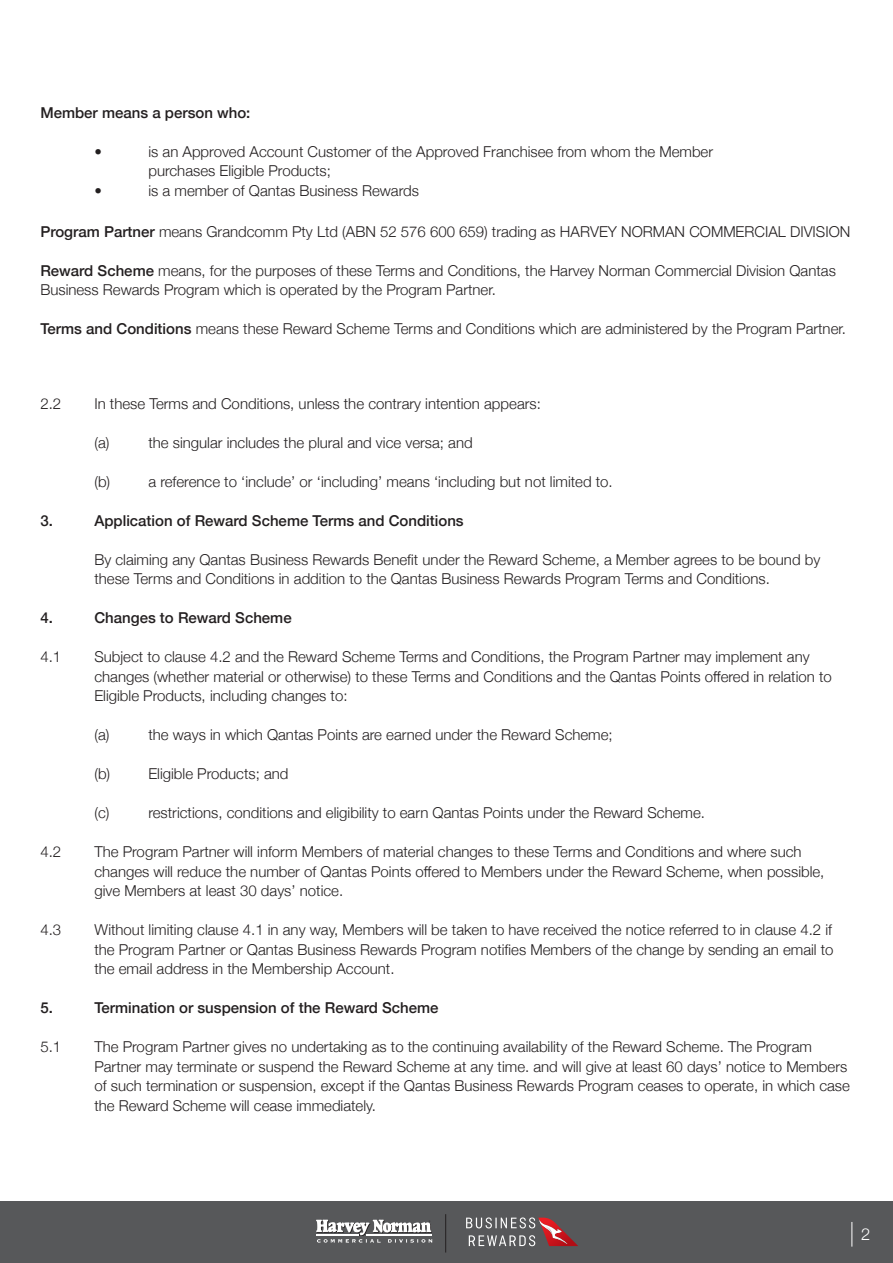
<style>
.page{position:relative;width:893px;height:1263px;background:#fff}
.page>*{position:absolute;margin:0;border:0;box-sizing:border-box;transform-origin:0 0}
.t1{font:300 16.5px "Helvetica Neue";color:#fff}
.t2{font:300 15px/19.5px "Helvetica Neue";color:#231f20}
.t3{font:500 15px "Helvetica Neue";color:#231f20}
.s1{font-weight:500}
</style>
<div class="page">
<div style="left:0;top:1201px;width:893px;height:62px;background:#57585a"></div>
<svg style="left:851px;top:1222px;width:1px;height:24px"></svg>
<svg style="left:316px;top:1219px;width:116px;height:24px"></svg>
<hr style="left:445px;top:1214px;width:1px;height:38px;background:#231f20">
<svg style="left:466px;top:1217px;width:101px;height:29px"></svg>
<p class="t3" style="left:40px;top:100px;width:212px">Member means a person who:</p>
<p class="t2" style="left:94px;top:141px;width:9px">•</p>
<p class="t2" style="left:148px;top:141px;width:566px">is an Approved Account Customer of the Approved Franchisee from whom the Member purchases Eligible Products;</p>
<p class="t2" style="left:94px;top:180px;width:9px">•</p>
<p class="t2" style="left:148px;top:180px;width:272px">is a member of Qantas Business Rewards</p>
<p class="t2" style="left:40px;top:221px;width:811px"><span class="s1">Program Partner</span> means Grandcomm Pty Ltd (ABN 52 576 600 659) trading as HARVEY NORMAN COMMERCIAL DIVISION</p>
<p class="t2" style="left:40px;top:260px;width:797px"><span class="s1">Reward Scheme</span> means, for the purposes of these Terms and Conditions, the Harvey Norman Commercial Division Qantas<br>Business Rewards Program which is operated by the Program Partner.</p>
<p class="t2" style="left:40px;top:318px;width:807px"><span class="s1">Terms and Conditions</span> means these Reward Scheme Terms and Conditions which are administered by the Program Partner.</p>
<p class="t2" style="left:40px;top:393px;width:22px">2.2</p>
<p class="t2" style="left:94px;top:393px;width:448px">In these Terms and Conditions, unless the contrary intention appears:</p>
<p class="t2" style="left:94px;top:432px;width:17px">(a)</p>
<p class="t2" style="left:148px;top:432px;width:326px">the singular includes the plural and vice versa; and</p>
<p class="t2" style="left:94px;top:471px;width:17px">(b)</p>
<p class="t2" style="left:148px;top:471px;width:466px">a reference to ‘include’ or ‘including’ means ‘including but not limited to.</p>
<p class="t3" style="left:40px;top:508px;width:14px">3.</p>
<p class="t3" style="left:94px;top:508px;width:371px">Application of Reward Scheme Terms and Conditions</p>
<p class="t2" style="left:94px;top:549px;width:727px">By claiming any Qantas Business Rewards Benefit under the Reward Scheme, a Member agrees to be bound by these Terms and Conditions in addition to the Qantas Business Rewards Program Terms and Conditions.</p>
<p class="t3" style="left:40px;top:606px;width:14px">4.</p>
<p class="t3" style="left:94px;top:606px;width:199px">Changes to Reward Scheme</p>
<p class="t2" style="left:40px;top:646px;width:22px">4.1</p>
<p class="t2" style="left:94px;top:646px;width:739px">Subject to clause 4.2 and the Reward Scheme Terms and Conditions, the Program Partner may implement any changes (whether material or otherwise) to these Terms and Conditions and the Qantas Points offered in relation to<br>Eligible Products, including changes to:</p>
<p class="t2" style="left:94px;top:724px;width:17px">(a)</p>
<p class="t2" style="left:148px;top:724px;width:466px">the ways in which Qantas Points are earned under the Reward Scheme;</p>
<p class="t2" style="left:94px;top:763px;width:17px">(b)</p>
<p class="t2" style="left:148px;top:763px;width:142px">Eligible Products; and</p>
<p class="t2" style="left:94px;top:802px;width:17px">(c)</p>
<p class="t2" style="left:148px;top:802px;width:558px">restrictions, conditions and eligibility to earn Qantas Points under the Reward Scheme.</p>
<p class="t2" style="left:40px;top:841px;width:22px">4.2</p>
<p class="t2" style="left:94px;top:841px;width:732px">The Program Partner will inform Members of material changes to these Terms and Conditions and where such changes will reduce the number of Qantas Points offered to Members under the Reward Scheme, when possible, give Members at least 30 days’ notice.</p>
<p class="t2" style="left:40px;top:919px;width:22px">4.3</p>
<p class="t2" style="left:94px;top:919px;width:741px;text-align:justify">Without limiting clause 4.1 in any way, Members will be taken to have received the notice referred to in clause 4.2 if the Program Partner or Qantas Business Rewards Program notifies Members of the change by sending an email to the email address in the Membership Account.</p>
<p class="t3" style="left:40px;top:996px;width:14px">5.</p>
<p class="t3" style="left:94px;top:996px;width:346px">Termination or suspension of the Reward Scheme</p>
<p class="t2" style="left:40px;top:1036px;width:22px">5.1</p>
<p class="t2" style="left:94px;top:1036px;width:719px">The Program Partner gives no undertaking as to the continuing availability of the Reward Scheme. The Program</p>
<p class="t2" style="left:94px;top:1056px;width:757px">Partner may terminate or suspend the Reward Scheme at any time. and will give at least 60 days’ notice to Members of such termination or suspension, except if the Qantas Business Rewards Program ceases to operate, in which case the Reward Scheme will cease immediately.</p>
<p class="t1" style="left:861px;top:1221px;width:11px">2</p>
</div>
